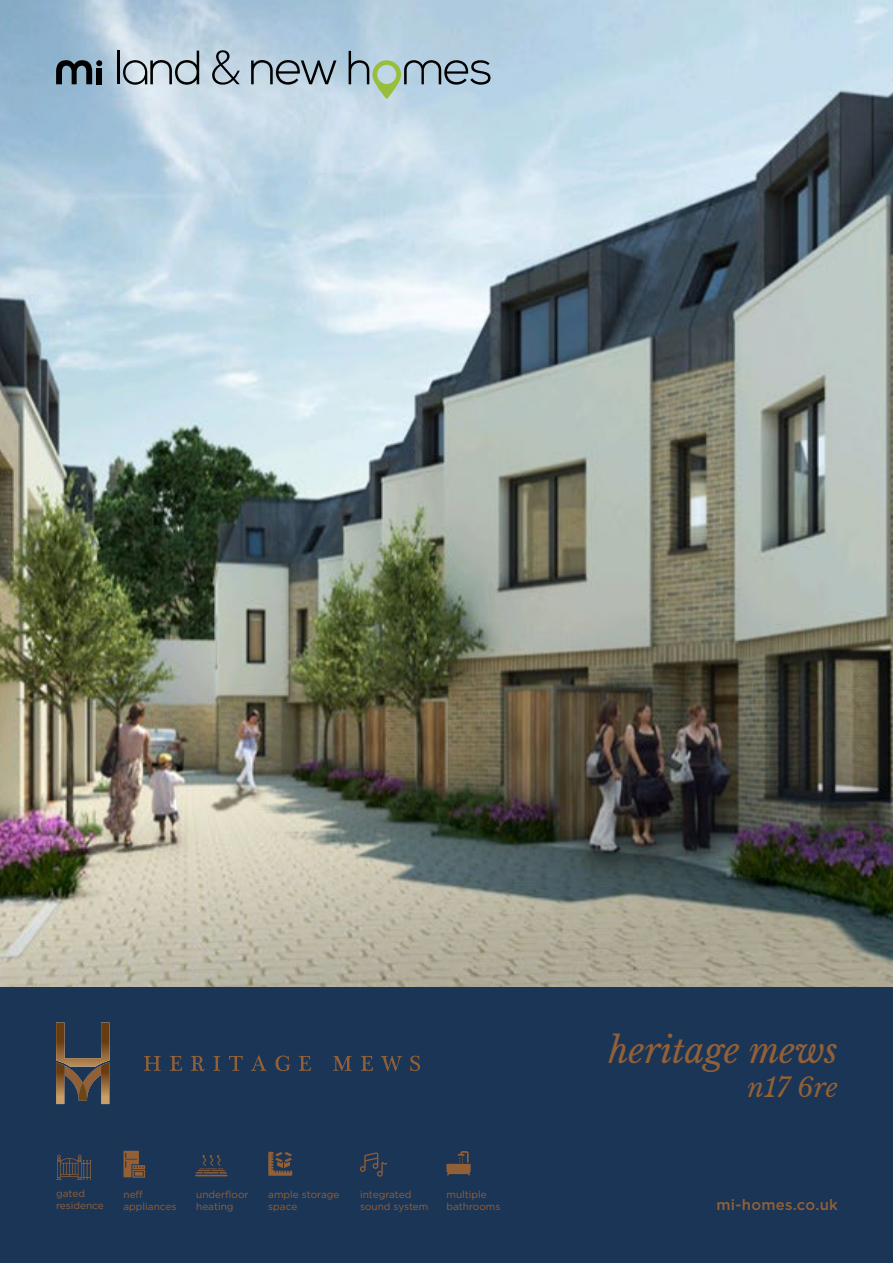
<style>
.page{position:relative;width:893px;height:1263px;background:#fff}
.page>*{position:absolute;margin:0;border:0;box-sizing:border-box;transform-origin:0 0}
.t1{font:italic 34.95px "Libre Baskerville";letter-spacing:-.005em;color:#926037}
.t2{font:italic 26.25px "Libre Baskerville";letter-spacing:-.005em;color:#926037}
.t3{font:500 14.85px "Gotham";letter-spacing:.02em;color:#926037}
.t4{font:10.05px/12px "Homepage Baukasten";color:#926037}
</style>
<div class="page">
<img style="left:0;top:0;width:893px;height:987px">
<svg style="left:56px;top:60px;width:46px;height:24px"></svg>
<svg style="left:251px;top:60px;width:85px;height:25px;background:#8898a3"></svg>
<hr style="left:117px;top:51px;width:2px;height:33px;background:#000">
<svg style="left:349px;top:51px;width:142px;height:48px;background:#a0b8bf"></svg>
<svg style="left:211px;top:50px;width:29px;height:35px"></svg>
<svg style="left:123px;top:51px;width:76px;height:34px;background:#a3afb7"></svg>
<div style="left:0;top:987px;width:893px;height:276px;background:#1b3556"></div>
<svg style="left:56px;top:1155px;width:35px;height:25px"></svg>
<svg style="left:195px;top:1154px;width:33px;height:22px"></svg>
<svg style="left:268px;top:1152px;width:24px;height:24px"></svg>
<svg style="left:446px;top:1151px;width:25px;height:24px"></svg>
<svg style="left:123px;top:1151px;width:22px;height:27px"></svg>
<svg style="left:360px;top:1152px;width:27px;height:25px"></svg>
<svg style="left:144px;top:1056px;width:17px;height:15px"></svg>
<svg style="left:170px;top:1056px;width:12px;height:15px"></svg>
<svg style="left:191px;top:1056px;width:14px;height:15px"></svg>
<svg style="left:213px;top:1056px;width:7px;height:15px"></svg>
<svg style="left:229px;top:1056px;width:14px;height:15px"></svg>
<svg style="left:251px;top:1055px;width:16px;height:16px"></svg>
<svg style="left:275px;top:1055px;width:16px;height:16px"></svg>
<svg style="left:299px;top:1056px;width:12px;height:15px"></svg>
<svg style="left:333px;top:1056px;width:19px;height:15px"></svg>
<svg style="left:361px;top:1056px;width:12px;height:15px"></svg>
<svg style="left:381px;top:1056px;width:21px;height:15px"></svg>
<svg style="left:410px;top:1056px;width:10px;height:15px"></svg>
<svg style="left:56px;top:1022px;width:53px;height:82px"></svg>
<p class="t4" style="left:56px;top:1187px;width:49px">gated residence</p>
<p class="t4" style="left:196px;top:1188px;width:54px">underfloor heating</p>
<p class="t4" style="left:268px;top:1188px;width:73px">ample storage space</p>
<p class="t4" style="left:446px;top:1188px;width:56px">multiple bathrooms</p>
<p class="t4" style="left:124px;top:1188px;width:54px">neff appliances</p>
<p class="t4" style="left:360px;top:1188px;width:70px">integrated sound system</p>
<h1 class="t1" style="left:609px;top:1029px;width:231px">heritage mews</h1>
<h2 class="t2" style="left:748px;top:1072px;width:92px">n17 6re</h2>
<h3 class="t3" style="left:716px;top:1196px;width:123px">mi-homes.co.uk</h3>
</div>
